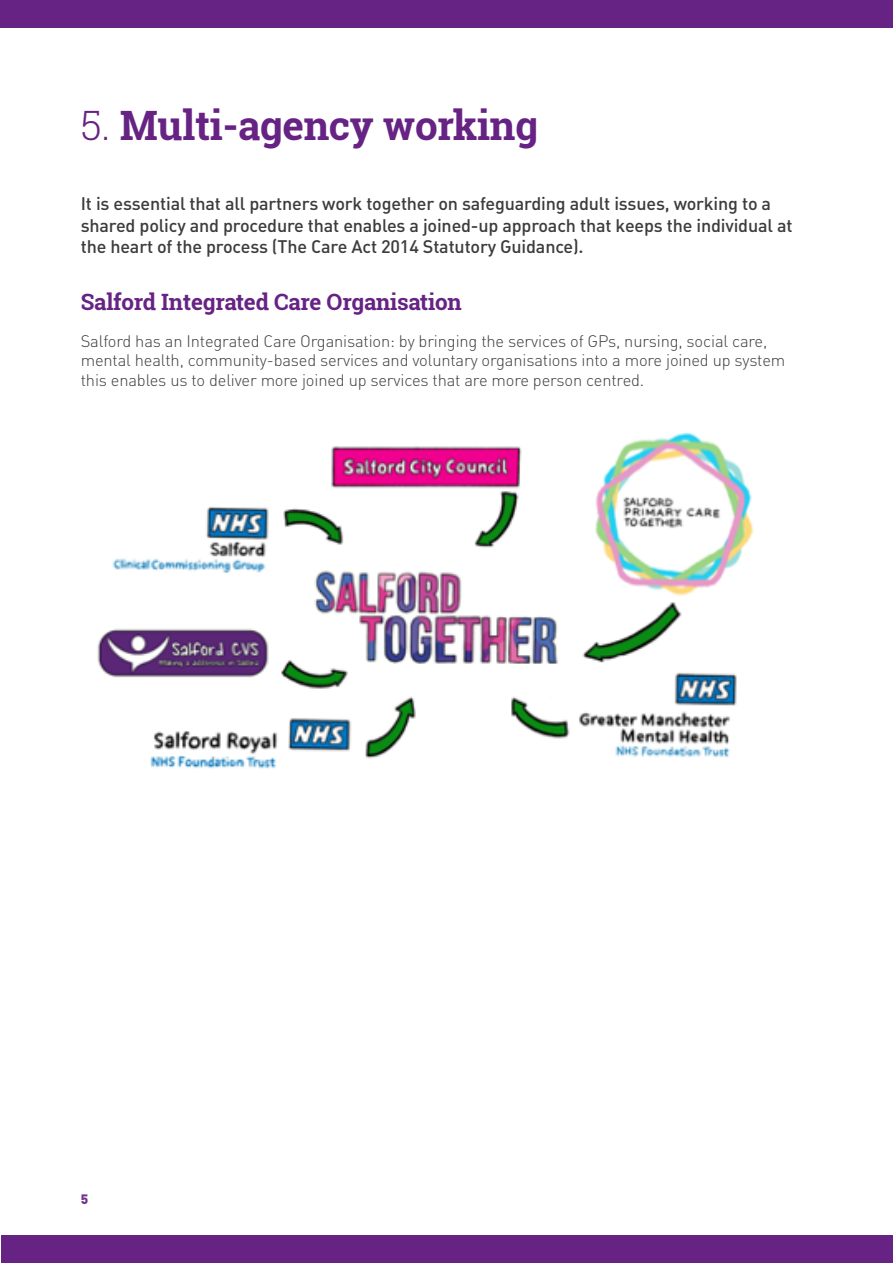
<style>
.page{position:relative;width:893px;height:1263px;background:#fff}
.page>*{position:absolute;margin:0;border:0;box-sizing:border-box;transform-origin:0 0}
.Section_head{font:700 40.5px "Roboto Slab";letter-spacing:-.01em;color:#662383}
.Sub_head{font:700 22.5px "Roboto Slab";letter-spacing:-.01em;color:#662383}
.Intro_text{font:500 18px/21.6px "DIN Salford";letter-spacing:-.01em;color:#3c3c3b}
.Body_text{font:300 16.5px/19.5px "DIN Salford";letter-spacing:-.01em;color:#3c3c3b}
.t1{font:900 13.5px "DIN Salford";color:#73368c}
.s1{font-weight:300}
</style>
<div class="page">
<div style="left:0;top:0;width:893px;height:28px;background:#662383"></div>
<div style="left:1px;top:1235px;width:892px;height:28px;background:#662383"></div>
<img style="left:97px;top:432px;width:656px;height:337px">
<h2 class="Section_head" style="left:81px;top:98px;width:459px"><span class="s1">5.</span> Multi-agency working</h2>
<p class="Intro_text" style="left:81px;top:193px;width:713px">It is essential that all partners work together on safeguarding adult issues, working to a shared policy and procedure that enables a joined-up approach that keeps the individual at the heart of the process (The Care Act 2014 Statutory Guidance).</p>
<h3 class="Sub_head" style="left:81px;top:286px;width:382px">Salford Integrated Care Organisation</h3>
<p class="Body_text" style="left:81px;top:331px;width:706px">Salford has an Integrated Care Organisation: by bringing the services of GPs, nursing, social care, mental health, community-based services and voluntary organisations into a more joined up system this enables us to deliver more joined up services that are more person centred.</p>
<p class="t1" style="left:81px;top:1190px;width:9px">5</p>
</div>
